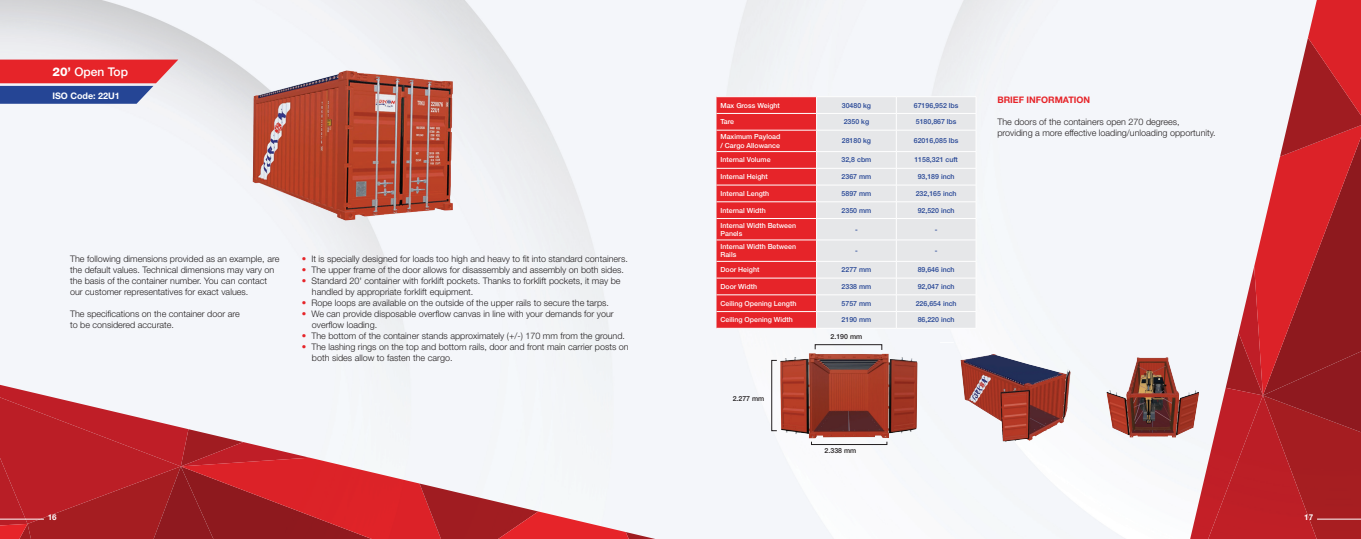
<style>
.page{position:relative;width:1361px;height:539px;background:#fff}
.page>*{position:absolute;margin:0;border:0;box-sizing:border-box;transform-origin:0 0}
.t1{font:500 12px "Helvetica Neue LT Std";color:#fff}
.t2{font:300 9px/11px "Helvetica Neue LT Std";color:#231f20}
.t3{font:700 9px "Helvetica Neue LT Std";color:#e62429}
.t4{font:700 9px "Helvetica Neue LT Std";color:#fff}
.t5{font:700 8px "Helvetica Neue LT Std";color:#fff}
.t6{font:500 7px/8.4px "Helvetica Neue LT Std";color:#fff}
.t7{font:500 7px "Helvetica Neue LT Std";color:#254595}
.t8{font:500 7px "Helvetica Neue LT Std";color:#231f20}
.s1{font-weight:800}
.s2{font-family:"Helvetica";color:#e62429}
</style>
<div class="page">
<svg style="left:1177px;top:0;width:184px;height:539px"></svg>
<svg style="left:0;top:381px;width:675px;height:158px"></svg>
<img style="left:165px;top:44px;width:370px;height:197px">
<div style="left:817px;top:97px;width:159px;height:231px;background:#e6e7e9"></div>
<hr style="left:816px;top:113px;width:80px;height:1px;background:#fff">
<hr style="left:896px;top:113px;width:80px;height:1px;background:#fff">
<hr style="left:816px;top:130px;width:80px;height:1px;background:#fff">
<hr style="left:896px;top:130px;width:80px;height:1px;background:#fff">
<hr style="left:816px;top:151px;width:80px;height:1px;background:#fff">
<hr style="left:896px;top:151px;width:80px;height:1px;background:#fff">
<hr style="left:816px;top:168px;width:80px;height:1px;background:#fff">
<hr style="left:896px;top:168px;width:80px;height:1px;background:#fff">
<hr style="left:816px;top:185px;width:80px;height:1px;background:#fff">
<hr style="left:896px;top:185px;width:80px;height:1px;background:#fff">
<hr style="left:816px;top:201px;width:80px;height:1px;background:#fff">
<hr style="left:896px;top:201px;width:80px;height:1px;background:#fff">
<hr style="left:816px;top:218px;width:80px;height:1px;background:#fff">
<hr style="left:896px;top:218px;width:80px;height:1px;background:#fff">
<hr style="left:816px;top:240px;width:80px;height:1px;background:#fff">
<hr style="left:896px;top:240px;width:80px;height:1px;background:#fff">
<hr style="left:816px;top:261px;width:80px;height:1px;background:#fff">
<hr style="left:896px;top:261px;width:80px;height:1px;background:#fff">
<hr style="left:816px;top:278px;width:80px;height:1px;background:#fff">
<hr style="left:896px;top:278px;width:80px;height:1px;background:#fff">
<hr style="left:816px;top:294px;width:80px;height:1px;background:#fff">
<hr style="left:896px;top:294px;width:80px;height:1px;background:#fff">
<hr style="left:816px;top:311px;width:80px;height:1px;background:#fff">
<svg style="left:716px;top:97px;width:101px;height:231px;background:#e73237"></svg>
<hr style="left:896px;top:311px;width:80px;height:1px;background:#fff">
<svg style="left:896px;top:97px;width:1px;height:231px"></svg>
<img style="left:732px;top:336px;width:190px;height:120px">
<img style="left:941px;top:342px;width:150px;height:108px">
<img style="left:1091px;top:349px;width:120px;height:94px">
<div style="left:771px;top:360px;width:6px;height:71px;border:1px solid #231f20"></div>
<div style="left:811px;top:441px;width:76px;height:4px;border:1px solid #231f20"></div>
<svg style="left:814px;top:343px;width:69px;height:8px"></svg>
<hr style="left:1317px;top:518px;width:44px;height:1px;background:#fff">
<hr style="left:0;top:518px;width:44px;height:1px;background:#fff">
<svg style="left:0;top:60px;width:178px;height:44px;background:#a7516f"></svg>
<h1 class="t1" style="left:52px;top:64px;width:77px"><span class="s1">20’</span> Open Top</h1>
<p class="t4" style="left:52px;top:90px;width:69px">ISO Code: 22U1</p>
<p class="t2" style="left:70px;top:253px;width:211px">The following dimensions provided as an example, are the default values. Technical dimensions may vary on the basis of the container number. You can contact our customer representatives for exact values.</p>
<p class="t2" style="left:70px;top:308px;width:171px">The specifications on the container door are to be considered accurate.</p>
<p class="t2" style="left:302px;top:253px;width:327px"><span class="s2">•</span> It is specially designed for loads too high and heavy to fit into standard containers.</p>
<p class="t2" style="left:302px;top:264px;width:323px"><span class="s2">•</span> The upper frame of the door allows for disassembly and assembly on both sides.</p>
<p class="t2" style="left:312px;top:275px;width:310px;text-indent:-10px"><span class="s2">•</span> Standard 20' container with forklift pockets. Thanks to forklift pockets, it may be handled by appropriate forklift equipment.</p>
<p class="t2" style="left:302px;top:297px;width:309px"><span class="s2">•</span> Rope loops are available on the outside of the upper rails to secure the tarps.</p>
<p class="t2" style="left:312px;top:308px;width:303px;text-indent:-10px"><span class="s2">•</span> We can provide disposable overflow canvas in line with your demands for your overflow loading.</p>
<p class="t2" style="left:302px;top:330px;width:325px"><span class="s2">•</span> The bottom of the container stands approximately (+/-) 170 mm from the ground.</p>
<p class="t2" style="left:312px;top:341px;width:318px;text-indent:-10px"><span class="s2">•</span> The lashing rings on the top and bottom rails, door and front main carrier posts on both sides allow to fasten the cargo.</p>
<p class="t6" style="left:720px;top:101px;width:61px">Max Gross Weight</p>
<p class="t7" style="left:842px;top:101px;width:31px">30480 kg</p>
<p class="t7" style="left:914px;top:101px;width:46px">67196,952 lbs</p>
<p class="t6" style="left:720px;top:117px;width:15px">Tare</p>
<p class="t7" style="left:844px;top:118px;width:27px">2350 kg</p>
<p class="t7" style="left:916px;top:118px;width:42px">5180,867 lbs</p>
<p class="t6" style="left:720px;top:132px;width:61px">Maximum Payload / Cargo Allowance</p>
<p class="t7" style="left:842px;top:137px;width:31px">28180 kg</p>
<p class="t7" style="left:914px;top:137px;width:46px">62016,085 lbs</p>
<p class="t6" style="left:720px;top:156px;width:52px">Internal Volume</p>
<p class="t7" style="left:841px;top:156px;width:31px">32,8 cbm</p>
<p class="t7" style="left:914px;top:156px;width:45px">1158,321 cuft</p>
<p class="t6" style="left:720px;top:172px;width:49px">Internal Height</p>
<p class="t7" style="left:841px;top:172px;width:31px">2367 mm</p>
<p class="t7" style="left:917px;top:172px;width:38px">93,189 inch</p>
<p class="t6" style="left:720px;top:189px;width:50px">Internal Length</p>
<p class="t7" style="left:841px;top:189px;width:31px">5897 mm</p>
<p class="t7" style="left:916px;top:189px;width:42px">232,165 inch</p>
<p class="t6" style="left:720px;top:206px;width:47px">Internal Width</p>
<p class="t7" style="left:841px;top:206px;width:31px">2350 mm</p>
<p class="t7" style="left:917px;top:206px;width:38px">92,520 inch</p>
<p class="t6" style="left:720px;top:221px;width:77px">Internal Width Between<br>Panels</p>
<p class="t7" style="left:855px;top:225px;width:4px">-</p>
<p class="t7" style="left:935px;top:225px;width:4px">-</p>
<p class="t6" style="left:720px;top:242px;width:77px">Internal Width Between<br>Rails</p>
<p class="t7" style="left:855px;top:246px;width:4px">-</p>
<p class="t7" style="left:935px;top:246px;width:4px">-</p>
<p class="t6" style="left:720px;top:265px;width:40px">Door Height</p>
<p class="t7" style="left:841px;top:265px;width:31px">2277 mm</p>
<p class="t7" style="left:917px;top:265px;width:38px">89,646 inch</p>
<p class="t6" style="left:720px;top:282px;width:38px">Door Width</p>
<p class="t7" style="left:841px;top:282px;width:31px">2338 mm</p>
<p class="t7" style="left:917px;top:282px;width:38px">92,047 inch</p>
<p class="t6" style="left:720px;top:299px;width:77px">Ceiling Opening Length</p>
<p class="t7" style="left:841px;top:299px;width:31px">5757 mm</p>
<p class="t7" style="left:916px;top:299px;width:42px">226,654 inch</p>
<p class="t6" style="left:720px;top:315px;width:74px">Ceiling Opening Width</p>
<p class="t7" style="left:841px;top:316px;width:31px">2190 mm</p>
<p class="t7" style="left:917px;top:316px;width:38px">86,220 inch</p>
<p class="t8" style="left:732px;top:394px;width:33px">2.277 mm</p>
<p class="t8" style="left:830px;top:332px;width:33px">2.190 mm</p>
<p class="t8" style="left:824px;top:446px;width:33px">2.338 mm</p>
<p class="t3" style="left:997px;top:94px;width:94px">BRIEF INFORMATION</p>
<p class="t2" style="left:997px;top:116px;width:220px">The doors of the containers open 270 degrees, providing a more effective loading/unloading opportunity.</p>
<p class="t5" style="left:48px;top:512px;width:10px">16</p>
<p class="t5" style="left:1304px;top:512px;width:10px">17</p>
</div>
